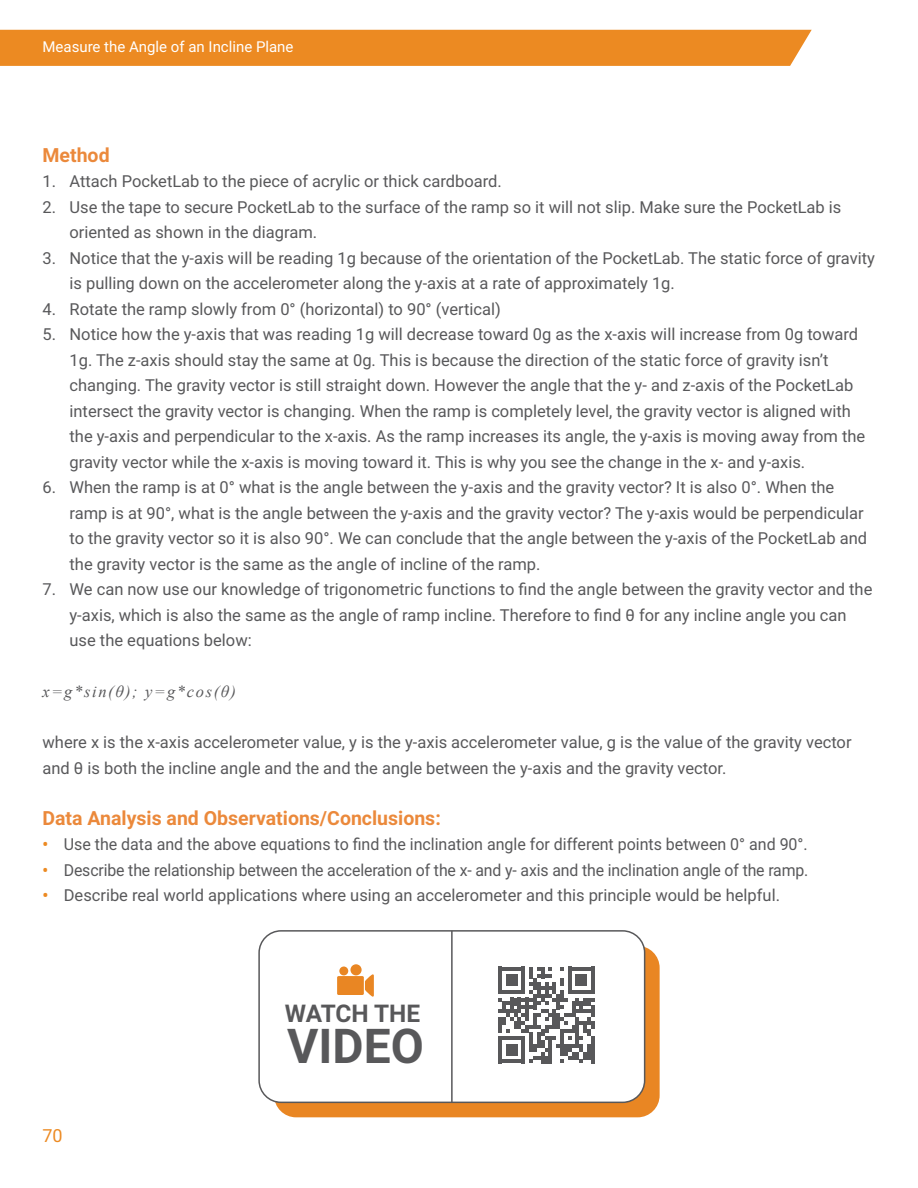
<style>
.page{position:relative;width:918px;height:1188px;background:#fff}
.page>*{position:absolute;margin:0;border:0;box-sizing:border-box;transform-origin:0 0}
.t1{font:700 48px "Roboto";color:#58585a}
.t2{font:700 24.45px "Roboto";letter-spacing:-.005em;color:#58585a}
.t3{font:700 19.5px "Roboto";color:#eb893b}
.t4{font:18px "Roboto";color:#ec8a22}
.t5{font:16.5px/25.5px "Roboto";color:#58585a}
.t6{font:16.5px "Roboto";color:#58585a;scale:.96 1}
.t7{font:italic 16.5px "Times New Roman";letter-spacing:.1em;color:#58585a}
.t8{font:15px "Roboto";color:#fff}
.s1{font-weight:700;color:#ec8a22}
</style>
<div class="page">
<div style="left:0;top:30px;width:812px;height:36px;background:#ec8a22"></div>
<div style="left:274px;top:946px;width:386px;height:171px;background:#e98623;border-radius:22px"></div>
<div style="left:259px;top:931px;width:386px;height:171px;background:#fff;border-radius:22px"></div>
<div style="left:258px;top:930px;width:387px;height:173px;border:2px solid #58585a;border-radius:22px"></div>
<div style="left:337px;top:976px;width:27px;height:19px;background:#e98623;border-radius:2px"></div>
<div style="left:339px;top:967px;width:9px;height:8px;background:#e98623;border-radius:50%"></div>
<div style="left:350px;top:964px;width:12px;height:11px;background:#e98623;border-radius:50%"></div>
<svg style="left:365px;top:974px;width:9px;height:23px"></svg>
<hr style="left:451px;top:931px;width:2px;height:171px;background:#58585a">
<svg style="left:498px;top:967px;width:97px;height:96px"></svg>
<p class="t8" style="left:43px;top:37px;width:253px">Measure the Angle of an Incline Plane</p>
<p class="t3" style="left:43px;top:141px;width:69px">Method</p>
<p class="t5" style="left:43px;top:168px;width:461px">1. Attach PocketLab to the piece of acrylic or thick cardboard.</p>
<p class="t5" style="left:70px;top:194px;width:773px;text-indent:-27px">2. Use the tape to secure PocketLab to the surface of the ramp so it will not slip. Make sure the PocketLab is oriented as shown in the diagram.</p>
<p class="t5" style="left:70px;top:244px;width:807px;text-indent:-27px">3. Notice that the y-axis will be reading 1g because of the orientation of the PocketLab. The static force of gravity is pulling down on the accelerometer along the y-axis at a rate of approximately 1g.</p>
<p class="t5" style="left:43px;top:295px;width:460px">4. Rotate the ramp slowly from 0° (horizontal) to 90° (vertical)</p>
<p class="t5" style="left:70px;top:321px;width:797px;text-indent:-27px">5. Notice how the y-axis that was reading 1g will decrease toward 0g as the x-axis will increase from 0g toward 1g. The z-axis should stay the same at 0g. This is because the direction of the static force of gravity isn’t changing. The gravity vector is still straight down. However the angle that the y- and z-axis of the PocketLab intersect the gravity vector is changing. When the ramp is completely level, the gravity vector is aligned with the y-axis and perpendicular to the x-axis. As the ramp increases its angle, the y-axis is moving away from the gravity vector while the x-axis is moving toward it. This is why you see the change in the x- and y-axis.</p>
<p class="t5" style="left:70px;top:474px;width:799px;text-indent:-27px">6. When the ramp is at 0° what is the angle between the y-axis and the gravity vector? It is also 0°. When the ramp is at 90°, what is the angle between the y-axis and the gravity vector? The y-axis would be perpendicular to the gravity vector so it is also 90°. We can conclude that the angle between the y-axis of the PocketLab and the gravity vector is the same as the angle of incline of the ramp.</p>
<p class="t5" style="left:70px;top:576px;width:804px;text-indent:-27px">7. We can now use our knowledge of trigonometric functions to find the angle between the gravity vector and the y-axis, which is also the same as the angle of ramp incline. Therefore to find θ for any incline angle you can use the equations below:</p>
<p class="t7" style="left:43px;top:680px;width:195px">x=g*sin(θ); y=g*cos(θ)</p>
<p class="t5" style="left:43px;top:729px;width:811px">where x is the x-axis accelerometer value, y is the y-axis accelerometer value, g is the value of the gravity vector and θ is both the incline angle and the and the angle between the y-axis and the gravity vector.</p>
<p class="t3" style="left:43px;top:804px;width:400px">Data Analysis and Observations/Conclusions:</p>
<p class="t5" style="left:43px;top:831px;width:767px"><span class="s1">•</span> Use the data and the above equations to find the inclination angle for different points between 0° and 90°.</p>
<p class="t6" style="left:43px;top:858px;width:799px"><span class="s1">•</span> Describe the relationship between the acceleration of the x- and y- axis and the inclination angle of the ramp.</p>
<p class="t5" style="left:43px;top:882px;width:739px"><span class="s1">•</span> Describe real world applications where using an accelerometer and this principle would be helpful.</p>
<p class="t4" style="left:43px;top:1123px;width:22px">70</p>
<h2 class="t2" style="left:285px;top:996px;width:137px">WATCH THE</h2>
<h1 class="t1" style="left:287px;top:1012px;width:138px">VIDEO</h1>
</div>
